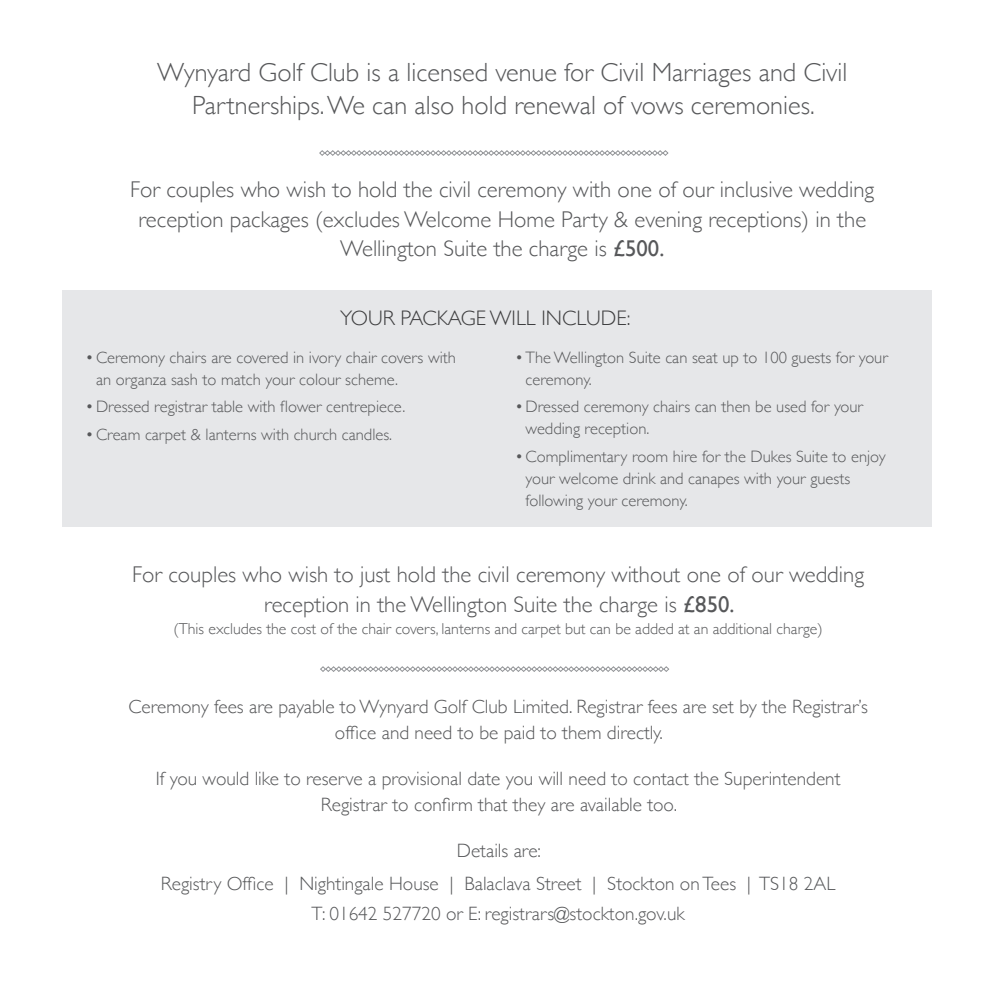
<style>
.page{position:relative;width:993px;height:993px;background:#fff}
.page>*{position:absolute;margin:0;border:0;box-sizing:border-box;transform-origin:0 0}
.t1{font:300 26.25px/33.2px "Gill Sans";color:#57585a;text-align:center}
.t2{font:300 22.75px/29.8px "Gill Sans";color:#57585a;text-align:center}
.t3{font:300 21px "Gill Sans";color:#3e3e3f}
.t4{font:300 19.25px/26.2px "Gill Sans";color:#57585a;text-align:center}
.t5{font:300 16.45px/22.1px "Gill Sans";color:#57585a}
.t6{font:300 15.75px "Gill Sans";color:#57585a}
.s1{font-weight:400}
</style>
<div class="page">
<div style="left:62px;top:290px;width:869px;height:236px;background:#e6e7e9"></div>
<svg style="left:319px;top:150px;width:349px;height:6px"></svg>
<svg style="left:320px;top:666px;width:349px;height:5px"></svg>
<h1 class="t1" style="left:157px;top:55px;width:691px">Wynyard Golf Club is a licensed venue for Civil Marriages and Civil<br>Partnerships. We can also hold renewal of vows ceremonies.</h1>
<h2 class="t2" style="left:130px;top:173px;width:745px">For couples who wish to hold the civil ceremony with one of our inclusive wedding reception packages (excludes Welcome Home Party &amp; evening receptions) in the<br>Wellington Suite the charge is <span class="s1">£500.</span></h2>
<p class="t3" style="left:340px;top:301px;width:291px">YOUR PACKAGE WILL INCLUDE:</p>
<p class="t5" style="left:96px;top:346px;width:361px;text-indent:-10px">•Ceremony chairs are covered in ivory chair covers with an organza sash to match your colour scheme.</p>
<p class="t5" style="left:86px;top:395px;width:321px">• Dressed registrar table with flower centrepiece.</p>
<p class="t5" style="left:86px;top:422px;width:308px">•Cream carpet &amp; lanterns with church candles.</p>
<p class="t5" style="left:525px;top:346px;width:364px;text-indent:-10px">•The Wellington Suite can seat up to 100 guests for your ceremony.</p>
<p class="t5" style="left:525px;top:395px;width:339px;text-indent:-10px">•Dressed ceremony chairs can then be used for your wedding reception.</p>
<p class="t5" style="left:525px;top:444px;width:361px;text-indent:-10px">•Complimentary room hire for the Dukes Suite to enjoy your welcome drink and canapes with your guests following your ceremony.</p>
<h2 class="t2" style="left:132px;top:558px;width:733px">For couples who wish to just hold the civil ceremony without one of our wedding reception in the Wellington Suite the charge is <span class="s1">£850.</span></h2>
<p class="t6" style="left:173px;top:616px;width:650px">(This excludes the cost of the chair covers, lanterns and carpet but can be added at an additional charge)</p>
<p class="t4" style="left:128px;top:692px;width:740px">Ceremony fees are payable to Wynyard Golf Club Limited. Registrar fees are set by the Registrar’s office and need to be paid to them directly.</p>
<p class="t4" style="left:156px;top:764px;width:686px">If you would like to reserve a provisional date you will need to contact the Superintendent<br>Registrar to confirm that they are available too.</p>
<p class="t4" style="left:161px;top:832px;width:676px;line-height:33.2px">Details are:<br>Registry Office | Nightingale House | Balaclava Street | Stockton onTees | TS18 2AL</p>
<p class="t4" style="left:311px;top:899px;width:374px">T: 01642 527720 or E: registrars@stockton.gov.uk</p>
</div>
